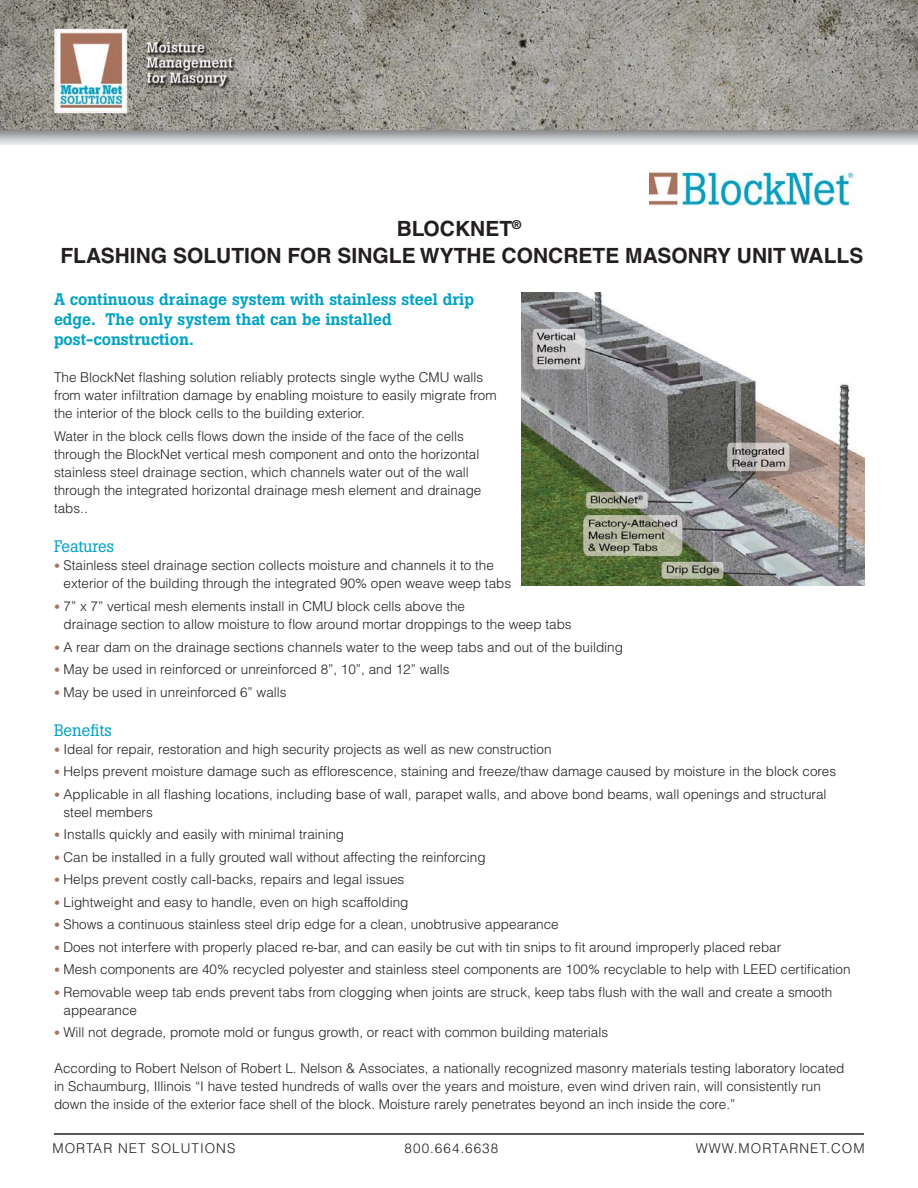
<style>
.page{position:relative;width:918px;height:1188px;background:#fff}
.page>*{position:absolute;margin:0;border:0;box-sizing:border-box;transform-origin:0 0}
.t1{font:700 21px/27px "Helvetica LT Std";color:#231f20;text-align:center}
.t2{font:500 16.5px/19.8px "Boton Std";color:#00a2c5}
.t3{font:16.5px "Boton Std";color:#00a2c5}
.t4{font:300 13.5px/18px "Helvetica LT Std";color:#231f20}
.t5{font:300 13.5px "Helvetica LT Std";letter-spacing:.075em;color:#231f20}
.s1{font-size:12px;color:#a8735d}
</style>
<div class="page">
<hr style="left:54px;top:1133px;width:810px;height:2px;background:#231f20">
<img style="left:0;top:0;width:918px;height:145px">
<img style="left:522px;top:292px;width:342px;height:294px">
<img style="left:650px;top:170px;width:204px;height:36px">
<h1 class="t1" style="left:60px;top:215px;width:804px">BLOCKNET<sup>®<br></sup>FLASHING SOLUTION FOR SINGLE WYTHE CONCRETE MASONRY UNIT WALLS</h1>
<p class="t2" style="left:54px;top:291px;width:422px">A continuous drainage system with stainless steel drip edge. The only system that can be installed post-construction.</p>
<p class="t4" style="left:54px;top:370px;width:444px">The BlockNet flashing solution reliably protects single wythe CMU walls from water infiltration damage by enabling moisture to easily migrate from the interior of the block cells to the building exterior.</p>
<p class="t4" style="left:54px;top:428px;width:429px">Water in the block cells flows down the inside of the face of the cells through the BlockNet vertical mesh component and onto the horizontal stainless steel drainage section, which channels water out of the wall through the integrated horizontal drainage mesh element and drainage tabs..</p>
<p class="t3" style="left:54px;top:537px;width:62px">Features</p>
<p class="t4" style="left:64px;top:558px;width:449px;text-indent:-10px"><span class="s1">•</span> Stainless steel drainage section collects moisture and channels it to the exterior of the building through the integrated 90% open weave weep tabs</p>
<p class="t4" style="left:54px;top:598px;width:413px"><span class="s1">•</span> 7” x 7” vertical mesh elements install in CMU block cells above the</p>
<p class="t4" style="left:64px;top:616px;width:510px">drainage section to allow moisture to flow around mortar droppings to the weep tabs</p>
<p class="t4" style="left:54px;top:639px;width:571px"><span class="s1">•</span> A rear dam on the drainage sections channels water to the weep tabs and out of the building</p>
<p class="t4" style="left:54px;top:661px;width:397px"><span class="s1">•</span> May be used in reinforced or unreinforced 8”, 10”, and 12” walls</p>
<p class="t4" style="left:54px;top:684px;width:234px"><span class="s1">•</span> May be used in unreinforced 6” walls</p>
<p class="t3" style="left:54px;top:721px;width:59px">Benefits</p>
<p class="t4" style="left:54px;top:741px;width:499px"><span class="s1">•</span> Ideal for repair, restoration and high security projects as well as new construction</p>
<p class="t4" style="left:54px;top:764px;width:784px"><span class="s1">•</span> Helps prevent moisture damage such as efflorescence, staining and freeze/thaw damage caused by moisture in the block cores</p>
<p class="t4" style="left:64px;top:786px;width:764px;text-indent:-10px"><span class="s1">•</span> Applicable in all flashing locations, including base of wall, parapet walls, and above bond beams, wall openings and structural steel members</p>
<p class="t4" style="left:54px;top:827px;width:292px"><span class="s1">•</span> Installs quickly and easily with minimal training</p>
<p class="t4" style="left:54px;top:849px;width:433px"><span class="s1">•</span> Can be installed in a fully grouted wall without affecting the reinforcing</p>
<p class="t4" style="left:54px;top:872px;width:352px"><span class="s1">•</span> Helps prevent costly call-backs, repairs and legal issues</p>
<p class="t4" style="left:54px;top:894px;width:356px"><span class="s1">•</span> Lightweight and easy to handle, even on high scaffolding</p>
<p class="t4" style="left:54px;top:917px;width:506px"><span class="s1">•</span> Shows a continuous stainless steel drip edge for a clean, unobtrusive appearance</p>
<p class="t4" style="left:54px;top:939px;width:729px"><span class="s1">•</span> Does not interfere with properly placed re-bar, and can easily be cut with tin snips to fit around improperly placed rebar</p>
<p class="t4" style="left:54px;top:962px;width:798px"><span class="s1">•</span> Mesh components are 40% recycled polyester and stainless steel components are 100% recyclable to help with LEED certification</p>
<p class="t4" style="left:64px;top:984px;width:770px;text-indent:-10px"><span class="s1">•</span> Removable weep tab ends prevent tabs from clogging when joints are struck, keep tabs flush with the wall and create a smooth appearance</p>
<p class="t4" style="left:54px;top:1025px;width:556px"><span class="s1">•</span> Will not degrade, promote mold or fungus growth, or react with common building materials</p>
<p class="t4" style="left:54px;top:1061px;width:792px">According to Robert Nelson of Robert L. Nelson &amp; Associates, a nationally recognized masonry materials testing laboratory located in Schaumburg, Illinois “I have tested hundreds of walls over the years and moisture, even wind driven rain, will consistently run down the inside of the exterior face shell of the block. Moisture rarely penetrates beyond an inch inside the core.”</p>
<p class="t5" style="left:53px;top:1143px;width:184px">MORTAR NET SOLUTIONS</p>
<p class="t5" style="left:405px;top:1143px;width:95px">800.664.6638</p>
<p class="t5" style="left:696px;top:1143px;width:170px">WWW.MORTARNET.COM</p>
</div>
